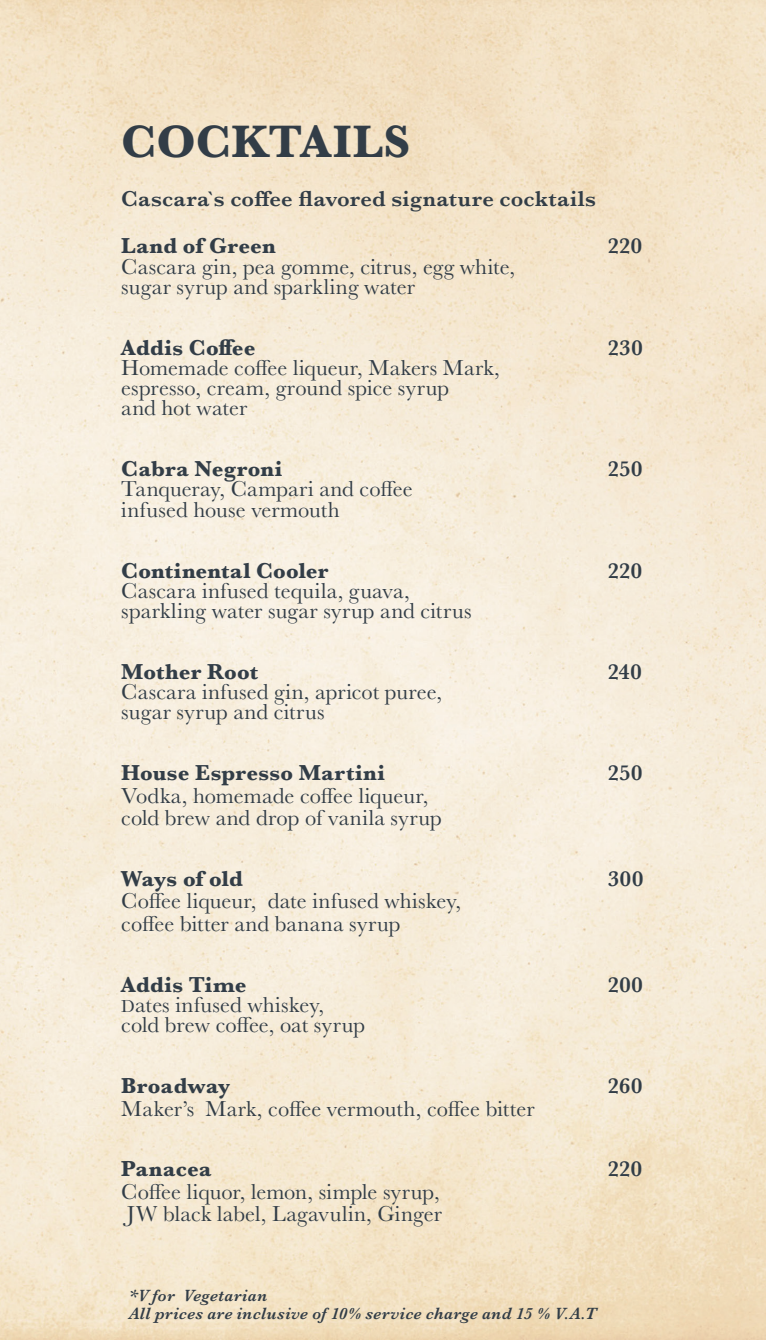
<style>
.page{position:relative;width:766px;height:1340px;background:#fff}
.page>*{position:absolute;margin:0;border:0;box-sizing:border-box;transform-origin:0 0}
.t1{font:700 47.25px "Baskerville";letter-spacing:.01em;color:#323d47}
.t2{font:22.5px "Baskerville";letter-spacing:.005em;color:#323d47}
.t3{font:700 22.5px "Baskerville";letter-spacing:.01em;color:#323d47}
.t4{font:600 22.5px "Baskerville";letter-spacing:.015em;color:#323d47}
.t5{font:italic 600 16.88px/18px "Baskerville";letter-spacing:.025em;color:#323d47}
.s1{font-size:18px}
</style>
<div class="page">
<img style="left:0;top:0;width:765px;height:1339px">
<p class="t1" style="left:121px;top:108px;width:290px">COCKTAILS</p>
<p class="t4" style="left:121px;top:183px;width:476px">Cascara`s coffee flavored signature cocktails</p>
<p class="t3" style="left:121px;top:230px;width:156px">Land of Green</p>
<p class="t4" style="left:607px;top:230px;width:36px">220</p>
<p class="t2" style="left:121px;top:252px;width:395px">Cascara gin, pea gomme, citrus, egg white,</p>
<p class="t2" style="left:121px;top:272px;width:295px">sugar syrup and sparkling water</p>
<p class="t3" style="left:121px;top:331px;width:136px">Addis Coffee</p>
<p class="t4" style="left:607px;top:331px;width:36px">230</p>
<p class="t2" style="left:121px;top:353px;width:380px">Homemade coffee liqueur, Makers Mark,</p>
<p class="t2" style="left:121px;top:373px;width:329px">espresso, cream, ground spice syrup</p>
<p class="t2" style="left:121px;top:394px;width:127px">and hot water</p>
<p class="t3" style="left:121px;top:453px;width:162px">Cabra Negroni</p>
<p class="t4" style="left:607px;top:453px;width:36px">250</p>
<p class="t2" style="left:121px;top:475px;width:293px">Tanqueray, Campari and coffee</p>
<p class="t2" style="left:121px;top:495px;width:220px">infused house vermouth</p>
<p class="t3" style="left:121px;top:554px;width:209px">Continental Cooler</p>
<p class="t4" style="left:607px;top:554px;width:36px">220</p>
<p class="t2" style="left:121px;top:576px;width:290px">Cascara infused tequila, guava,</p>
<p class="t2" style="left:121px;top:596px;width:351px">sparkling water sugar syrup and citrus</p>
<p class="t3" style="left:121px;top:655px;width:138px">Mother Root</p>
<p class="t4" style="left:607px;top:655px;width:35px">240</p>
<p class="t2" style="left:121px;top:677px;width:322px">Cascara infused gin, apricot puree,</p>
<p class="t2" style="left:121px;top:697px;width:205px">sugar syrup and citrus</p>
<p class="t3" style="left:121px;top:757px;width:265px">House Espresso Martini</p>
<p class="t4" style="left:607px;top:757px;width:36px">250</p>
<p class="t2" style="left:121px;top:781px;width:308px">Vodka, homemade coffee liqueur,</p>
<p class="t2" style="left:121px;top:803px;width:322px">cold brew and drop of vanila syrup</p>
<p class="t3" style="left:121px;top:862px;width:123px">Ways of old</p>
<p class="t4" style="left:607px;top:862px;width:37px">300</p>
<p class="t2" style="left:121px;top:886px;width:341px">Coffee liqueur, date infused whiskey,</p>
<p class="t2" style="left:121px;top:909px;width:280px">coffee bitter and banana syrup</p>
<p class="t3" style="left:121px;top:968px;width:127px">Addis Time</p>
<p class="t4" style="left:607px;top:968px;width:37px">200</p>
<p class="t2" style="left:121px;top:990px;width:204px"><span class="s1">D</span>ates infused whiskey,</p>
<p class="t2" style="left:121px;top:1010px;width:245px">cold brew coffee, oat syrup</p>
<p class="t3" style="left:121px;top:1069px;width:110px">Broadway</p>
<p class="t4" style="left:607px;top:1069px;width:36px">260</p>
<p class="t2" style="left:121px;top:1093px;width:414px">Maker’s Mark, coffee vermouth, coffee bitter</p>
<p class="t3" style="left:121px;top:1153px;width:92px">Panacea</p>
<p class="t4" style="left:607px;top:1153px;width:36px">220</p>
<p class="t2" style="left:121px;top:1177px;width:320px">Coffee liquor, lemon, simple syrup,</p>
<p class="t2" style="left:127px;top:1199px;width:316px">JW black label, Lagavulin, Ginger</p>
<p class="t5" style="left:129px;top:1286px;width:468px">*V for Vegetarian<br>All prices are inclusive of 10% service charge and 15 % V.A.T</p>
</div>
